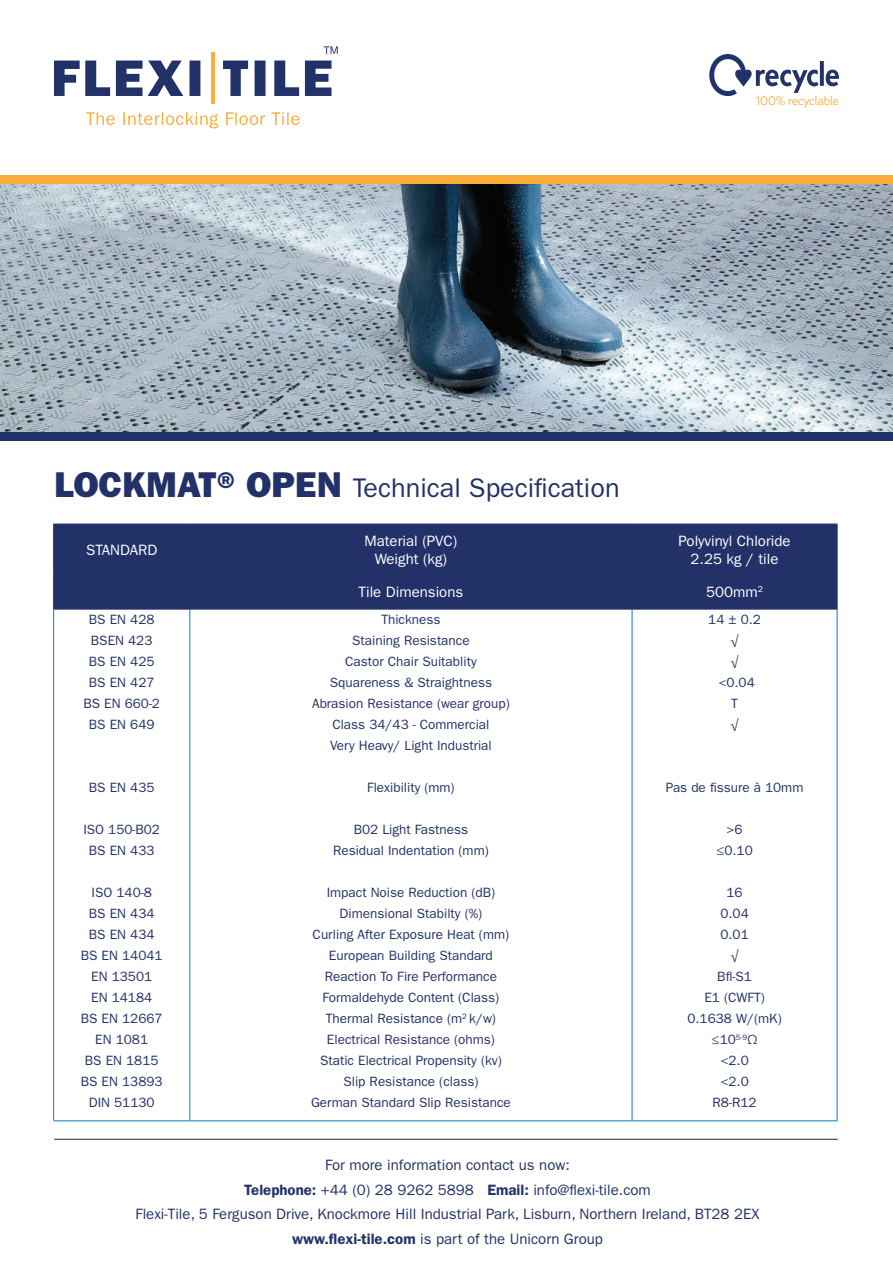
<style>
.page{position:relative;width:893px;height:1263px;background:#fff}
.page>*{position:absolute;margin:0;border:0;box-sizing:border-box;transform-origin:0 0}
.t1{font:27px "ITC Franklin Gothic Std";color:#223269}
.t2{font:15px/24.8px "ITC Franklin Gothic Std";color:#223269;text-align:center}
.t3{font:15px/18px "ITC Franklin Gothic Std";color:#fff;text-align:center}
.t4{font:13.5px/21px "ITC Franklin Gothic Std";color:#223269;text-align:center}
.t5{font:12.9px "Bariol";letter-spacing:-.005em;color:#fbad3d}
.s1{font-family:"ITC Franklin Gothic Std Hvy";font-size:36px}
.s2{font-weight:600}
</style>
<div class="page">
<div style="left:54px;top:525px;width:783px;height:84px;background:#223269"></div>
<hr style="left:53px;top:609px;width:1px;height:512px;background:#0d7dbb">
<hr style="left:190px;top:609px;width:1px;height:512px;background:#0d7dbb">
<hr style="left:632px;top:609px;width:1px;height:512px;background:#0d7dbb">
<hr style="left:837px;top:609px;width:1px;height:512px;background:#0d7dbb">
<hr style="left:53px;top:1120px;width:137px;height:1px;background:#0d7dbb">
<hr style="left:190px;top:1120px;width:442px;height:1px;background:#0d7dbb">
<hr style="left:632px;top:1120px;width:205px;height:1px;background:#0d7dbb">
<hr style="left:53px;top:524px;width:137px;height:1px;background:#223269">
<hr style="left:53px;top:524px;width:1px;height:51px;background:#223269">
<hr style="left:190px;top:524px;width:442px;height:1px;background:#223269">
<hr style="left:190px;top:524px;width:1px;height:51px;background:#223269">
<hr style="left:632px;top:524px;width:205px;height:1px;background:#223269">
<hr style="left:632px;top:524px;width:1px;height:51px;background:#223269">
<hr style="left:837px;top:524px;width:1px;height:51px;background:#223269">
<hr style="left:53px;top:575px;width:137px;height:1px;background:#223269">
<hr style="left:53px;top:575px;width:1px;height:34px;background:#223269">
<hr style="left:53px;top:609px;width:137px;height:1px;background:#223269">
<hr style="left:190px;top:575px;width:442px;height:1px;background:#223269">
<hr style="left:190px;top:575px;width:1px;height:34px;background:#223269">
<hr style="left:190px;top:609px;width:442px;height:1px;background:#223269">
<hr style="left:632px;top:575px;width:205px;height:1px;background:#223269">
<hr style="left:632px;top:575px;width:1px;height:34px;background:#223269">
<hr style="left:837px;top:575px;width:1px;height:34px;background:#223269">
<hr style="left:632px;top:609px;width:205px;height:1px;background:#223269">
<img style="left:0;top:183px;width:893px;height:249px">
<div style="left:0;top:432px;width:893px;height:9px;background:#223269"></div>
<div style="left:0;top:175px;width:893px;height:8px;background:#fbae3b"></div>
<hr style="left:54px;top:1139px;width:784px;height:1px;background:#172550">
<svg style="left:324px;top:46px;width:14px;height:8px"></svg>
<svg style="left:223px;top:61px;width:108px;height:35px"></svg>
<svg style="left:54px;top:61px;width:146px;height:35px"></svg>
<svg style="left:86px;top:112px;width:214px;height:16px"></svg>
<hr style="left:211px;top:52px;width:3px;height:52px;background:#fbae3b">
<svg style="left:709px;top:54px;width:130px;height:42px"></svg>
<p class="t5" style="left:756px;top:92px;width:84px">100% recyclable</p>
<h1 class="t1" style="left:54px;top:472px;width:567px"><span class="s1">LOCKMAT® OPEN</span> Technical Specification</h1>
<p class="t3" style="left:86px;top:541px;width:73px">STANDARD</p>
<p class="t3" style="left:364px;top:532px;width:94px">Material (PVC)<br>Weight (kg)</p>
<p class="t3" style="left:679px;top:532px;width:114px">Polyvinyl Chloride<br>2.25 kg / tile</p>
<p class="t3" style="left:359px;top:583px;width:106px">Tile Dimensions</p>
<p class="t3" style="left:706px;top:583px;width:58px">500mm<sup>2</sup></p>
<p class="t4" style="left:83px;top:609px;width:78px">BS EN 428<br>BSEN 423<br>BS EN 425<br>BS EN 427<br>BS EN 660-2<br>BS EN 649</p>
<p class="t4" style="left:708px;top:609px;width:54px">14 ± 0.2 √<br>√<br>&lt;0.04<br>T<br>√</p>
<p class="t4" style="left:312px;top:609px;width:199px">Thickness<br>Staining Resistance<br>Castor Chair Suitablity<br>Squareness &amp; Straightness<br>Abrasion Resistance (wear group)<br>Class 34/43 - Commercial<br>Very Heavy/ Light Industrial</p>
<p class="t4" style="left:367px;top:777px;width:89px">Flexibility (mm)</p>
<p class="t4" style="left:333px;top:819px;width:157px">B02 Light Fastness<br>Residual Indentation (mm)</p>
<p class="t4" style="left:311px;top:882px;width:201px">Impact Noise Reduction (dB)<br>Dimensional Stabilty (%)<br>Curling After Exposure Heat (mm)<br>European Building Standard<br>Reaction To Fire Performance<br>Formaldehyde Content (Class)<br>Thermal Resistance (m<sup>2</sup> k/w)<br>Electrical Resistance (ohms)<br>Static Electrical Propensity (kv)<br>Slip Resistance (class)<br>German Standard Slip Resistance</p>
<p class="t4" style="left:666px;top:777px;width:139px">Pas de fissure à 10mm</p>
<p class="t4" style="left:716px;top:819px;width:38px">&gt;6 ≤0.10</p>
<p class="t4" style="left:687px;top:882px;width:96px">16<br>0.04<br>0.01<br>√<br>Bfl-S1<br>E1 (CWFT)<br>0.1638 W/(mK) ≤10<sup>5-9</sup>Ω<br>&lt;2.0<br>&lt;2.0<br>R8-R12</p>
<p class="t4" style="left:89px;top:777px;width:67px">BS EN 435</p>
<p class="t4" style="left:83px;top:819px;width:78px">ISO 150-B02<br>BS EN 433</p>
<p class="t4" style="left:81px;top:882px;width:83px">ISO 140-8<br>BS EN 434<br>BS EN 434<br>BS EN 14041<br>EN 13501<br>EN 14184<br>BS EN 12667<br>EN 1081<br>BS EN 1815<br>BS EN 13893<br>DIN 51130</p>
<p class="t2" style="left:135px;top:1152px;width:626px">For more information contact us now:<br><span class="s2">Telephone:</span> +44 (0) 28 9262 5898 <span class="s2">Email:</span> info@flexi-tile.com<br>Flexi-Tile, 5 Ferguson Drive, Knockmore Hill Industrial Park, Lisburn, Northern Ireland, BT28 2EX <span class="s2">www.flexi-tile.com</span> is part of the Unicorn Group</p>
</div>
